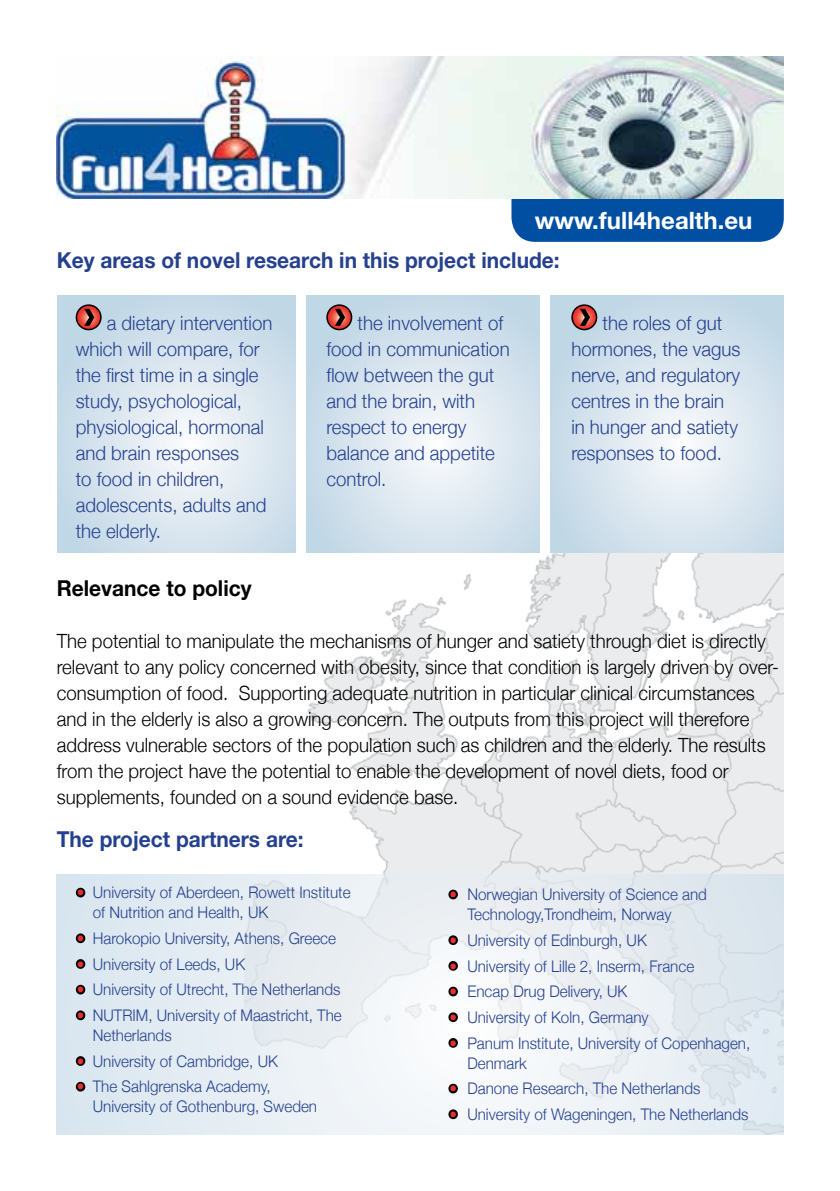
<style>
.page{position:relative;width:840px;height:1191px;background:#fff}
.page>*{position:absolute;margin:0;border:0;box-sizing:border-box;transform-origin:0 0}
.t1{font:700 24px "Helvetica Neue";color:#fff}
.t2{font:700 22px "Helvetica Neue";color:#25408f;scale:.95 1}
.t3{font:700 22px "Helvetica Neue";color:#000;scale:.95 1}
.t4{font:300 19.6px/26px "Helvetica Neue";color:#000;scale:.95 1}
.t5{font:300 19.6px/26px "Helvetica Neue";color:#25408f;scale:.95 1}
.t6{font:300 16px/20px "Helvetica Neue";color:#25408f;scale:.95 1}
.s1{color:#eb2e2e}
</style>
<div class="page">
<img style="left:295px;top:522px;width:487px;height:352px">
<svg style="left:57px;top:874px;width:725px;height:260px"></svg>
<svg style="left:58px;top:296px;width:237px;height:257px;background:#d6e3ed"></svg>
<svg style="left:306px;top:296px;width:233px;height:257px;background:#d6e3ed"></svg>
<svg style="left:550px;top:296px;width:232px;height:257px;background:#d6e3ed"></svg>
<div style="left:511px;top:176px;width:272px;height:66px;background:#004fa3;border-radius:24px"></div>
<svg style="left:327px;top:305px;width:24px;height:24px"></svg>
<div style="left:326px;top:304px;width:26px;height:26px;border:2px solid #000;border-radius:50%"></div>
<svg style="left:335px;top:309px;width:10px;height:17px"></svg>
<svg style="left:571px;top:305px;width:25px;height:24px"></svg>
<div style="left:571px;top:304px;width:26px;height:26px;border:2px solid #000;border-radius:50%"></div>
<svg style="left:579px;top:309px;width:10px;height:17px"></svg>
<svg style="left:445px;top:886px;width:16px;height:16px"></svg>
<svg style="left:445px;top:932px;width:16px;height:16px"></svg>
<svg style="left:445px;top:957px;width:16px;height:17px"></svg>
<svg style="left:445px;top:983px;width:16px;height:16px"></svg>
<svg style="left:445px;top:1009px;width:16px;height:16px"></svg>
<svg style="left:445px;top:1034px;width:16px;height:17px"></svg>
<svg style="left:445px;top:1080px;width:16px;height:16px"></svg>
<svg style="left:445px;top:1106px;width:16px;height:16px"></svg>
<svg style="left:73px;top:884px;width:15px;height:16px"></svg>
<svg style="left:73px;top:930px;width:15px;height:16px"></svg>
<svg style="left:73px;top:956px;width:15px;height:16px"></svg>
<svg style="left:73px;top:981px;width:15px;height:16px"></svg>
<svg style="left:73px;top:1007px;width:15px;height:16px"></svg>
<svg style="left:73px;top:1053px;width:15px;height:16px"></svg>
<svg style="left:73px;top:1078px;width:15px;height:16px"></svg>
<img style="left:57px;top:57px;width:725px;height:141px">
<svg style="left:76px;top:305px;width:25px;height:24px"></svg>
<div style="left:76px;top:304px;width:26px;height:26px;border:2px solid #000;border-radius:50%"></div>
<svg style="left:84px;top:309px;width:10px;height:17px"></svg>
<h1 class="t1" style="left:534px;top:205px;width:219px">www.full4health.eu</h1>
<h2 class="t2" style="left:57px;top:246px;width:530px">Key areas of novel research in this project include:</h2>
<p class="t5" style="left:76px;top:309px;width:208px;text-indent:31px">a dietary intervention which will compare, for the first time in a single study, psychological, physiological, hormonal and brain responses<br>to food in children, adolescents, adults and the elderly.</p>
<p class="t5" style="left:326px;top:309px;width:194px;text-indent:31px">the involvement of food in communication flow between the gut and the brain, with respect to energy balance and appetite control.</p>
<p class="t5" style="left:571px;top:309px;width:179px;text-indent:31px">the roles of gut hormones, the vagus nerve, and regulatory centres in the brain in hunger and satiety responses to food.</p>
<h2 class="t3" style="left:57px;top:574px;width:206px">Relevance to policy</h2>
<p class="t4" style="left:57px;top:627px;width:761px">The potential to manipulate the mechanisms of hunger and satiety through diet is directly relevant to any policy concerned with obesity, since that condition is largely driven by over&shy;consumption of food. Supporting adequate nutrition in particular clinical circumstances and in the elderly is also a growing concern. The outputs from this project will therefore address vulnerable sectors of the population such as children and the elderly. The results from the project have the potential to enable the development of novel diets, food or supplements, founded on a sound evidence base.</p>
<h2 class="t2" style="left:57px;top:825px;width:261px">The project partners are:</h2>
<p class="t6" style="left:93px;top:881px;width:273px;text-indent:-16px"><span class="s1">•</span> University of Aberdeen, Rowett Institute of Nutrition and Health, UK</p>
<p class="t6" style="left:77px;top:927px;width:274px"><span class="s1">•</span> Harokopio University, Athens, Greece</p>
<p class="t6" style="left:77px;top:953px;width:179px"><span class="s1">•</span> University of Leeds, UK</p>
<p class="t6" style="left:77px;top:978px;width:279px"><span class="s1">•</span> University of Utrecht, The Netherlands</p>
<p class="t6" style="left:93px;top:1004px;width:263px;text-indent:-16px"><span class="s1">•</span> NUTRIM, University of Maastricht, The<br>Netherlands</p>
<p class="t6" style="left:77px;top:1050px;width:213px"><span class="s1">•</span> University of Cambridge, UK</p>
<p class="t6" style="left:93px;top:1075px;width:237px;text-indent:-16px"><span class="s1">•</span> The Sahlgrenska Academy,<br>University of Gothenburg, Sweden</p>
<p class="t6" style="left:467px;top:883px;width:253px;text-indent:-18px"><span class="s1">•</span> Norwegian University of Science and<br>Technology,Trondheim, Norway</p>
<p class="t6" style="left:449px;top:929px;width:209px"><span class="s1">•</span> University of Edinburgh, UK</p>
<p class="t6" style="left:449px;top:955px;width:259px"><span class="s1">•</span> University of Lille 2, Inserm, France</p>
<p class="t6" style="left:449px;top:980px;width:189px"><span class="s1">•</span> Encap Drug Delivery, UK</p>
<p class="t6" style="left:449px;top:1006px;width:211px"><span class="s1">•</span> University of Koln, Germany</p>
<p class="t6" style="left:467px;top:1032px;width:299px;text-indent:-18px"><span class="s1">•</span> Panum Institute, University of Copenhagen,<br>Denmark</p>
<p class="t6" style="left:449px;top:1077px;width:266px"><span class="s1">•</span> Danone Research, The Netherlands</p>
<p class="t6" style="left:449px;top:1103px;width:316px"><span class="s1">•</span> University of Wageningen, The Netherlands</p>
</div>
